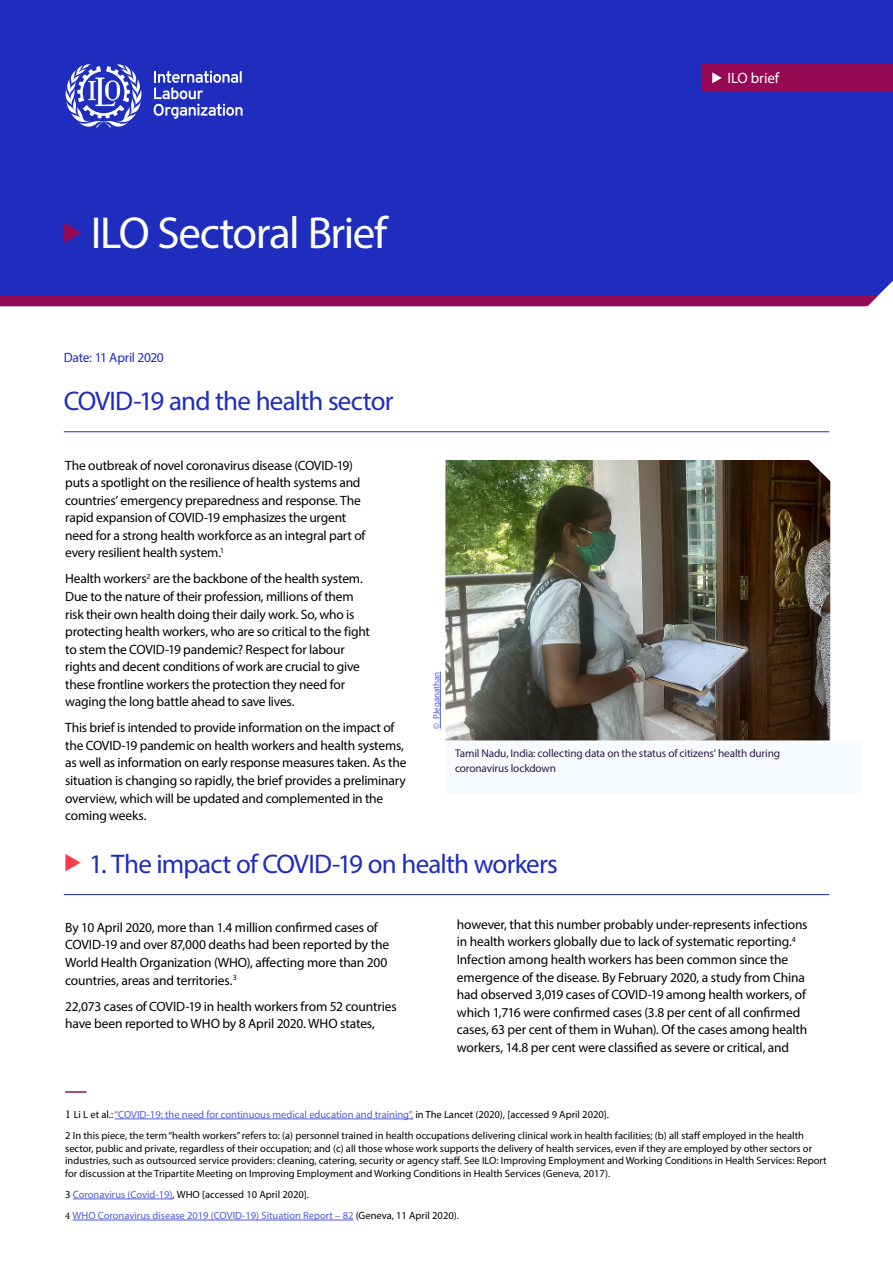
<style>
.page{position:relative;width:893px;height:1263px;background:#fff}
.page>*{position:absolute;margin:0;border:0;box-sizing:border-box;transform-origin:0 0}
.Briefing_A4_-_Main_t{font:45px "Myriad Pro";letter-spacing:-.03em;color:#fff}
.Briefing_A4_-_Headin{font:27px "Myriad Pro";letter-spacing:-.03em;color:#1e2dbe}
.Briefing_A4_-_Series{font:15px "Myriad Pro";letter-spacing:-.01em;color:#fff}
.Briefing_A4_-_Body{font:13.5px/17.5px "Myriad Pro";letter-spacing:-.015em;color:#000}
.Briefing_A4_-_footer{font:13.5px "Myriad Pro";letter-spacing:-.02em;color:#1e2dbe}
.Briefing_A4_-_Body-2{font:11.25px/14.2px "Myriad Pro";letter-spacing:-.01em;color:#2c1b4d}
.t1{font:10.5px/12.6px "Myriad Pro";color:#000}
.t2{font:10.5px "Myriad Pro";color:#4f5cd6}
.Briefing_A4-_footnot{font:9px "Myriad Pro";letter-spacing:-.005em;color:#4f5cd6}
.s1{font-family:"Minion Pro";font-size:12px;color:#000}
.s2{color:#000}
.s3{color:#4f5cd6}
.s4{font-family:"Minion Pro";color:#000}
</style>
<div class="page">
<img style="left:445px;top:460px;width:385px;height:280px">
<hr style="left:65px;top:1091px;width:21px;height:2px;background:#960a55">
<hr style="left:115px;top:1118px;width:298px;height:1px;background:#4f5cd6">
<hr style="left:73px;top:1198px;width:99px;height:1px;background:#4f5cd6">
<hr style="left:73px;top:1220px;width:280px;height:1px;background:#4f5cd6">
<div style="left:0;top:0;width:893px;height:296px;background:#1e2dbe"></div>
<svg style="left:0;top:295px;width:878px;height:11px;background:#940b57"></svg>
<svg style="left:154px;top:71px;width:89px;height:48px;background:#5662ce"></svg>
<svg style="left:64px;top:64px;width:79px;height:64px"></svg>
<svg style="left:64px;top:222px;width:17px;height:21px"></svg>
<div style="left:702px;top:64px;width:191px;height:28px;background:#960a55"></div>
<svg style="left:712px;top:72px;width:10px;height:11px"></svg>
<hr style="left:64px;top:431px;width:765px;height:1px;background:#1e2dbe">
<div style="left:446px;top:741px;width:417px;height:52px;background:#f8fbfe"></div>
<hr style="left:440px;top:672px;width:1px;height:57px;background:#4f5cd6">
<hr style="left:64px;top:894px;width:765px;height:1px;background:#1e2dbe">
<p class="Briefing_A4_-_Series" style="left:728px;top:69px;width:53px">ILO brief</p>
<p class="Briefing_A4_-_Main_t" style="left:91px;top:206px;width:298px">ILO Sectoral Brief</p>
<p class="Briefing_A4_-_footer" style="left:64px;top:349px;width:102px">Date: 11 April 2020</p>
<p class="Briefing_A4_-_Headin" style="left:64px;top:384px;width:331px">COVID-19 and the health sector</p>
<p class="Briefing_A4_-_Body" style="left:65px;top:456px;width:302px">The outbreak of novel coronavirus disease (COVID-19) puts a spotlight on the resilience of health systems and countries’ emergency preparedness and response. The rapid expansion of COVID-19 emphasizes the urgent need for a strong health workforce as an integral part of every resilient health system.<sup>1</sup></p>
<p class="Briefing_A4_-_Body" style="left:65px;top:570px;width:306px">Health workers<sup>2</sup> are the backbone of the health system.<br>Due to the nature of their profession, millions of them risk their own health doing their daily work. So, who is protecting health workers, who are so critical to the fight to stem the COVID-19 pandemic? Respect for labour rights and decent conditions of work are crucial to give these frontline workers the protection they need for waging the long battle ahead to save lives.</p>
<p class="Briefing_A4_-_Body" style="left:65px;top:719px;width:343px">This brief is intended to provide information on the impact of the COVID-19 pandemic on health workers and health systems, as well as information on early response measures taken. As the situation is changing so rapidly, the brief provides a preliminary overview, which will be updated and complemented in the coming weeks.</p>
<p class="Briefing_A4-_footnot" style="left:431px;top:729px;width:59px;rotate:-90deg">© PJeganathan</p>
<p class="Briefing_A4_-_Body-2" style="left:455px;top:746px;width:327px">Tamil Nadu, India: collecting data on the status of citizens’ health during coronavirus lockdown</p>
<p class="Briefing_A4_-_Headin" style="left:89px;top:847px;width:470px">1. The impact of COVID-19 on health workers</p>
<p class="Briefing_A4_-_Body" style="left:65px;top:918px;width:325px">By 10 April 2020, more than 1.4 million confirmed cases of COVID-19 and over 87,000 deaths had been reported by the World Health Organization (WHO), affecting more than 200 countries, areas and territories.<sup>3</sup></p>
<p class="Briefing_A4_-_Body" style="left:65px;top:997px;width:333px">22,073 cases of COVID-19 in health workers from 52 countries have been reported to WHO by 8 April 2020. WHO states,</p>
<p class="Briefing_A4_-_Body" style="left:457px;top:915px;width:352px">however, that this number probably under-represents infections in health workers globally due to lack of systematic reporting.<sup>4<br></sup>Infection among health workers has been common since the emergence of the disease. By February 2020, a study from China had observed 3,019 cases of COVID-19 among health workers, of which 1,716 were confirmed cases (3.8 per cent of all confirmed cases, 63 per cent of them in Wuhan). Of the cases among health workers, 14.8 per cent were classified as severe or critical, and</p>
<p class="t2" style="left:65px;top:1108px;width:545px"><span class="s1">1</span> <span class="s2">Li L et al.:</span> “COVID-19: the need for continuous medical education and training”, <span class="s2">in The Lancet (2020), [accessed 9 April 2020].</span></p>
<p class="t1" style="left:65px;top:1129px;width:763px">2 In this piece, the term “health workers” refers to: (a) personnel trained in health occupations delivering clinical work in health facilities; (b) all staff employed in the health sector, public and private, regardless of their occupation; and (c) all those whose work supports the delivery of health services, even if they are employed by other sectors or industries, such as outsourced service providers: cleaning, catering, security or agency staff. See ILO: Improving Employment and Working Conditions in Health Services: Report for discussion at the Tripartite Meeting on Improving Employment and Working Conditions in Health Services (Geneva, 2017).</p>
<p class="t1" style="left:65px;top:1188px;width:245px">3 <span class="s3">Coronavirus (Covid-19)</span>, WHO [accessed 10 April 2020].</p>
<p class="t2" style="left:65px;top:1209px;width:395px"><span class="s4">4</span> WHO Coronavirus disease 2019 (COVID-19) Situation Report – 82 <span class="s2">(Geneva, 11 April 2020).</span></p>
</div>
